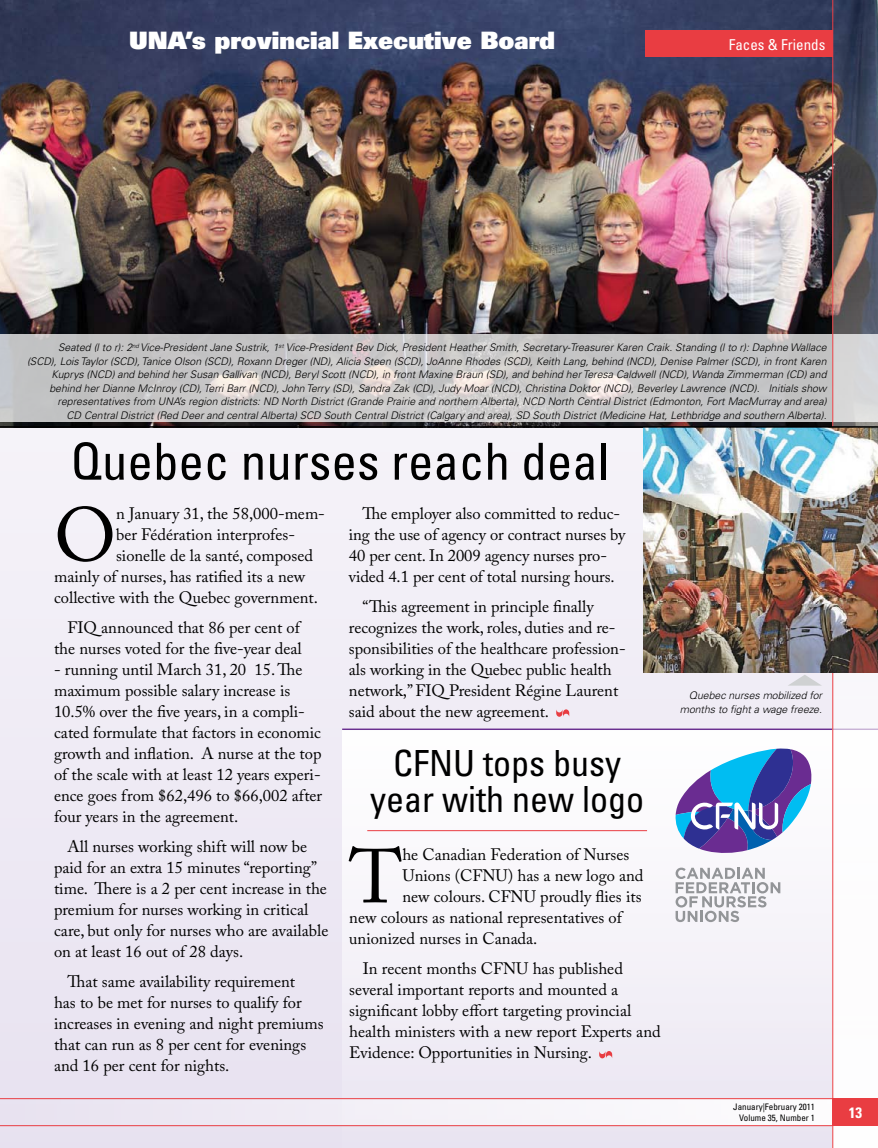
<style>
.page{position:relative;width:878px;height:1148px;background:#fff}
.page>*{position:absolute;margin:0;border:0;box-sizing:border-box;transform-origin:0 0}
.t1{font:75.6px "Adobe Caslon Pro";color:#000}
.t2{font:condensed 51px "Univers";color:#000}
.t3{font:condensed 36px/36px "Univers";color:#000;text-align:center}
.t4{font:900 24px "Univers";color:#fff}
.t5{font:16.5px/21px "Adobe Caslon Pro";color:#000}
.t6{font:condensed 15px "Univers";color:#fff}
.t7{font:700 condensed 15px "Univers";color:#fff}
.t8{font:italic 300 10.5px/13.5px "Univers";color:#000;text-align:right}
.t9{font:condensed 9px/10.8px "Univers";color:#000;text-align:right}
</style>
<div class="page">
<div style="left:1px;top:0;width:877px;height:1148px;background:#f0edf6"></div>
<div style="left:342px;top:728px;width:536px;height:420px;background:linear-gradient(to bottom,#fff,#eae4f1)"></div>
<img style="left:0;top:0;width:832px;height:426px">
<svg style="left:1px;top:334px;width:831px;height:88px;background:#c8c7c7"></svg>
<svg style="left:556px;top:709px;width:13px;height:7px"></svg>
<hr style="left:367px;top:830px;width:280px;height:1px;background:#e93d42">
<svg style="left:599px;top:1051px;width:13px;height:7px"></svg>
<svg style="left:675px;top:867px;width:105px;height:55px"></svg>
<svg style="left:675px;top:748px;width:136px;height:106px"></svg>
<hr style="left:342px;top:728px;width:536px;height:2px;background:#6a2f90">
<svg style="left:789px;top:675px;width:32px;height:10px"></svg>
<div style="left:0;top:1098px;width:878px;height:27px;background:linear-gradient(to right,#e8e2f0,#fff)"></div>
<hr style="left:0;top:1098px;width:878px;height:1px;background:#e93d42">
<hr style="left:0;top:1125px;width:878px;height:1px;background:#e93d42">
<svg style="left:833px;top:0;width:45px;height:1148px"></svg>
<div style="left:645px;top:30px;width:187px;height:27px;background:#e93d42"></div>
<div style="left:832px;top:1098px;width:46px;height:27px;background:#e93d42"></div>
<hr style="left:832px;top:0;width:1px;height:1148px;background:#e93d42">
<img style="left:644px;top:428px;width:234px;height:244px">
<hr style="left:0;top:426px;width:878px;height:2px;background:#000">
<h3 class="t4" style="left:129px;top:25px;width:427px">UNA’s provincial Executive Board</h3>
<p class="t6" style="left:728px;top:35px;width:98px">Faces &amp; Friends</p>
<p class="t8" style="left:27px;top:340px;width:801px">Seated (l to r): 2<sup>nd</sup> Vice-President Jane Sustrik, 1<sup>st</sup> Vice-President Bev Dick, President Heather Smith, Secretary-Treasurer Karen Craik. Standing (l to r): Daphne Wallace (SCD), Lois Taylor (SCD), Tanice Olson (SCD), Roxann Dreger (ND), Alicia Steen (SCD), JoAnne Rhodes (SCD), Keith Lang, behind (NCD), Denise Palmer (SCD), in front Karen Kuprys (NCD) and behind her Susan Gallivan (NCD), Beryl Scott (NCD), in front Maxine Braun (SD), and behind her Teresa Caldwell (NCD), Wanda Zimmerman (CD) and behind her Dianne McInroy (CD), Terri Barr (NCD), John Terry (SD), Sandra Zak (CD), Judy Moar (NCD), Christina Doktor (NCD), Beverley Lawrence (NCD). Initials show representatives from UNA’s region districts: ND North District (Grande Prairie and northern Alberta), NCD North Central District (Edmonton, Fort MacMurray and area)<br>CD Central District (Red Deer and central Alberta) SCD South Central District (Calgary and area), SD South District (Medicine Hat, Lethbridge and southern Alberta).</p>
<h2 class="t2" style="left:71px;top:429px;width:540px">Quebec nurses reach deal</h2>
<h1 class="t1" style="left:54px;top:490px;width:64px">O</h1>
<p class="t5" style="left:116px;top:502px;width:210px">n January 31, the 58,000-mem-</p>
<p class="t5" style="left:349px;top:502px;width:278px;text-indent:13px">The employer also committed to reduc&shy;ing the use of agency or contract nurses by 40 per cent. In 2009 agency nurses pro&shy;vided 4.1 per cent of total nursing hours.</p>
<p class="t5" style="left:349px;top:595px;width:278px;text-indent:13px">“This agreement in principle finally recognizes the work, roles, duties and re&shy;sponsibilities of the healthcare profession&shy;als working in the Quebec public health network,” FIQ President Régine Laurent said about the new agreement.</p>
<p class="t5" style="left:116px;top:523px;width:180px">ber Fédération interprofes-</p>
<p class="t5" style="left:116px;top:544px;width:198px">sionelle de la santé, composed</p>
<p class="t5" style="left:54px;top:565px;width:253px">mainly of nurses, has ratified its a new</p>
<p class="t5" style="left:54px;top:586px;width:265px">collective with the Quebec government.</p>
<p class="t5" style="left:54px;top:616px;width:249px;text-align:right">FIQ announced that 86 per cent of the nurses voted for the five-year deal</p>
<p class="t5" style="left:54px;top:658px;width:270px">- running until March 31, 20 15. The maximum possible salary increase is 10.5% over the five years, in a compli&shy;cated formulate that factors in economic growth and inflation. A nurse at the top of the scale with at least 12 years experi&shy;ence goes from $62,496 to $66,002 after four years in the agreement.</p>
<p class="t5" style="left:54px;top:835px;width:276px;text-indent:13px">All nurses working shift will now be paid for an extra 15 minutes “reporting” time. There is a 2 per cent increase in the premium for nurses working in critical care, but only for nurses who are available on at least 16 out of 28 days.</p>
<p class="t5" style="left:54px;top:970px;width:271px;text-indent:13px">That same availability requirement<br>has to be met for nurses to qualify for increases in evening and night premiums that can run as 8 per cent for evenings and 16 per cent for nights.</p>
<h3 class="t3" style="left:370px;top:745px;width:275px">CFNU tops busy year with new logo</h3>
<h1 class="t1" style="left:349px;top:832px;width:55px">T</h1>
<p class="t5" style="left:402px;top:844px;width:228px">he Canadian Federation of Nurses</p>
<p class="t5" style="left:402px;top:865px;width:243px">Unions (CFNU) has a new logo and</p>
<p class="t5" style="left:402px;top:886px;width:241px">new colours. CFNU proudly flies its</p>
<p class="t5" style="left:349px;top:907px;width:274px">new colours as national representatives of</p>
<p class="t5" style="left:349px;top:928px;width:190px">unionized nurses in Canada.</p>
<p class="t5" style="left:349px;top:958px;width:313px;text-indent:13px">In recent months CFNU has published several important reports and mounted a significant lobby effort targeting provincial health ministers with a new report Experts and Evidence: Opportunities in Nursing.</p>
<p class="t8" style="left:679px;top:688px;width:144px">Quebec nurses mobilized for months to fight a wage freeze.</p>
<p class="t9" style="left:733px;top:1101px;width:83px">January|February 2011<br>Volume 35, Number 1</p>
<p class="t7" style="left:848px;top:1103px;width:15px">13</p>
</div>
